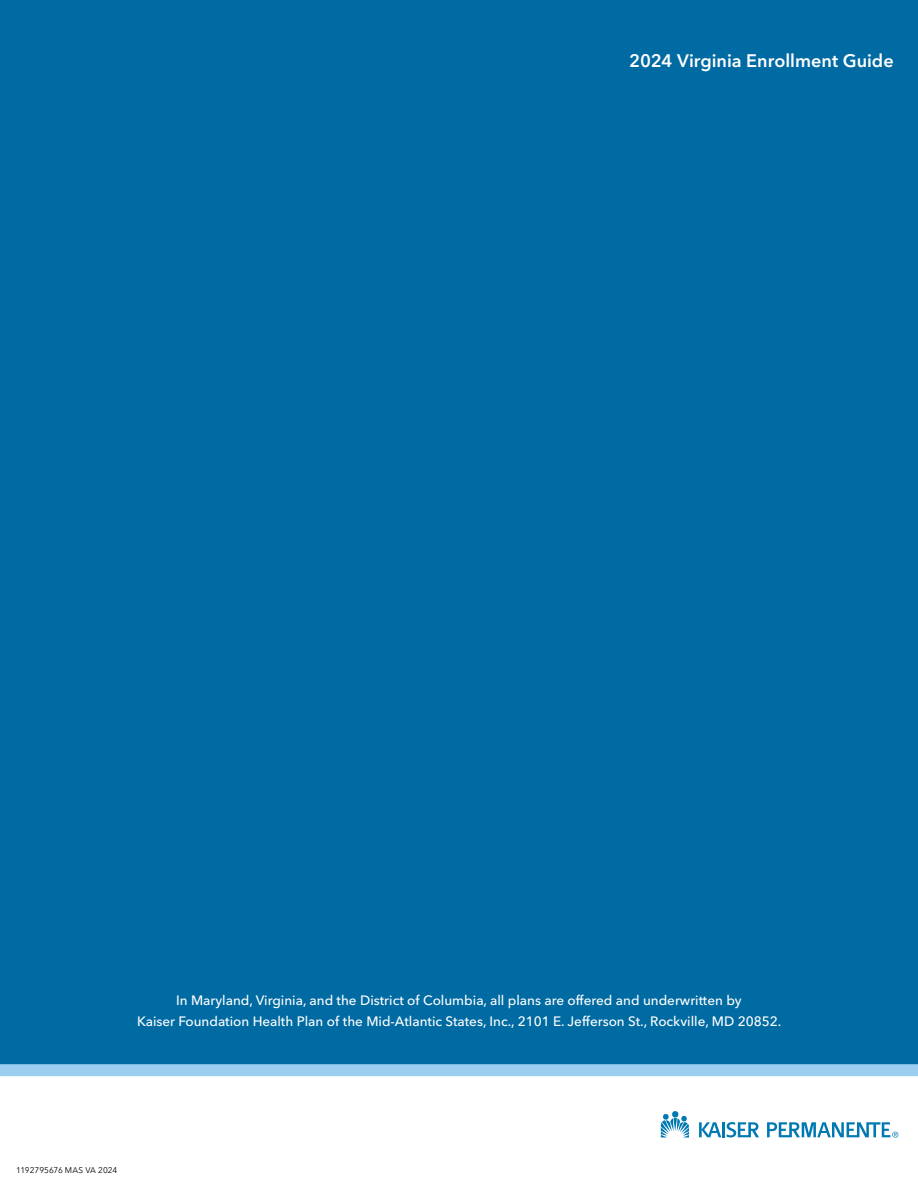
<style>
.page{position:relative;width:918px;height:1188px;background:#fff}
.page>*{position:absolute;margin:0;border:0;box-sizing:border-box;transform-origin:0 0}
.t1{font:600 18px "Avenir Next LT Pro";color:#fff}
.t2{font:500 13.5px/21px "Avenir Next LT Pro";color:#fff;text-align:center}
.t3{font:8.25px "Avenir Next LT Pro";color:#000}
</style>
<div class="page">
<div style="left:0;top:0;width:918px;height:1066px;background:#006aa2"></div>
<div style="left:0;top:1064px;width:918px;height:12px;background:#9ccef0"></div>
<svg style="left:661px;top:1113px;width:28px;height:24px"></svg>
<div style="left:672px;top:1111px;width:6px;height:7px;background:#0079b3;border-radius:50%"></div>
<hr style="left:722px;top:1122px;width:3px;height:15px;background:#0079b3">
<svg style="left:699px;top:1122px;width:22px;height:15px"></svg>
<svg style="left:727px;top:1122px;width:32px;height:15px"></svg>
<svg style="left:767px;top:1122px;width:131px;height:16px"></svg>
<h1 class="t1" style="left:629px;top:50px;width:266px">2024 Virginia Enrollment Guide</h1>
<p class="t2" style="left:137px;top:989px;width:646px">In Maryland, Virginia, and the District of Columbia, all plans are offered and underwritten by<br>Kaiser Foundation Health Plan of the Mid-Atlantic States, Inc., 2101 E. Jefferson St., Rockville, MD 20852.</p>
<p class="t3" style="left:16px;top:1165px;width:103px">1192795676 MAS VA 2024</p>
</div>
